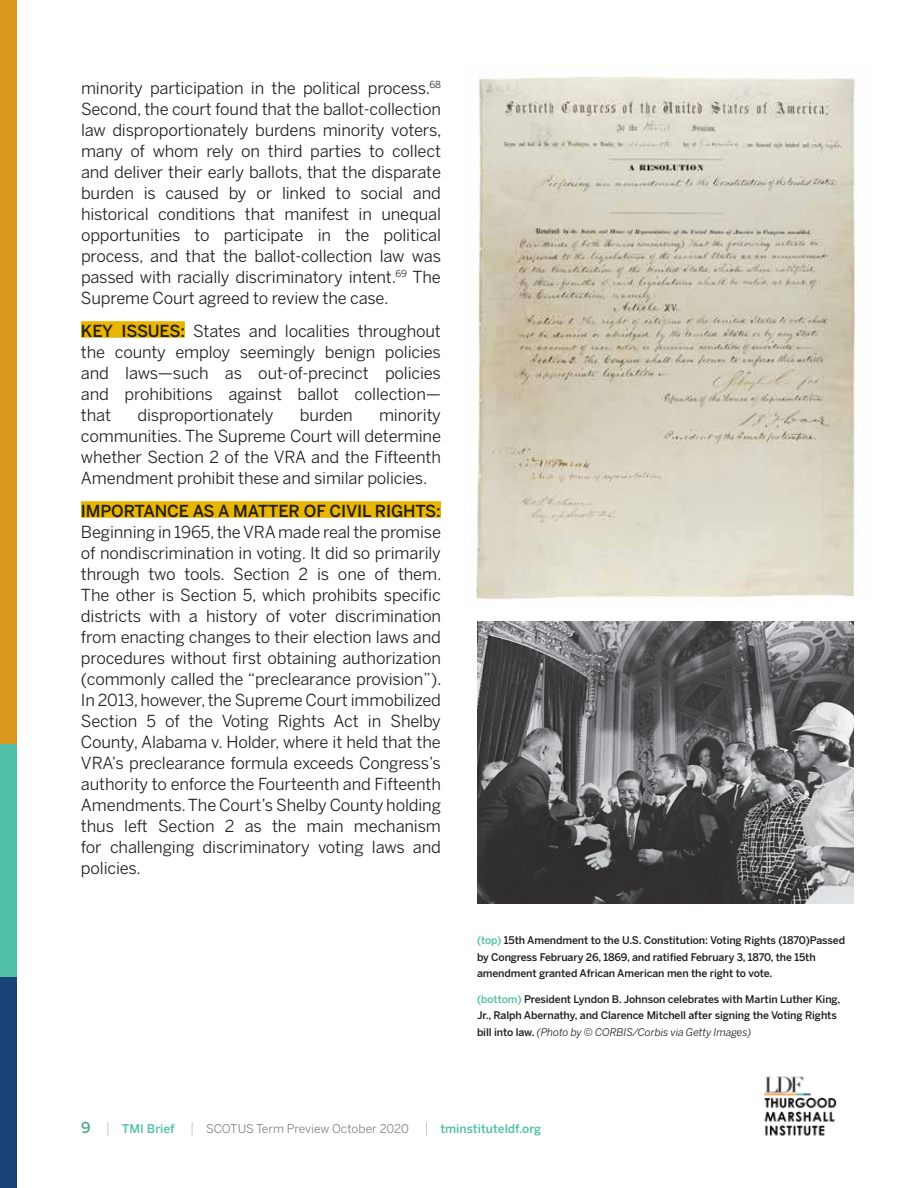
<style>
.page{position:relative;width:918px;height:1188px;background:#fff}
.page>*{position:absolute;margin:0;border:0;box-sizing:border-box;transform-origin:0 0}
.t1{font:16.5px/21px "Benton Sans";letter-spacing:-.01em;color:#231f20;text-align:justify}
.t2{font:500 16.5px "Benton Sans";letter-spacing:-.01em;color:#231f20}
.t3{font:12px "Benton Sans";letter-spacing:-.01em;color:#808285}
.t4{font:500 10.5px/16.5px "Benton Sans";letter-spacing:-.01em;color:#231f20}
.s1{font-weight:500}
.s2{color:#52c0a7}
.s3{font-weight:400;font-style:italic}
.s4{font-weight:500;font-size:15px;color:#54a896}
.s5{font-weight:100;font-size:15px}
.s6{font-weight:500;color:#52c0a7}
</style>
<div class="page">
<img style="left:763px;top:1076px;width:74px;height:60px">
<div style="left:0;top:0;width:16px;height:744px;background:#da971d"></div>
<div style="left:0;top:744px;width:16px;height:233px;background:#52c0a7"></div>
<div style="left:0;top:977px;width:16px;height:211px;background:#194376"></div>
<div style="left:81px;top:321px;width:104px;height:17px;background:#e8b500"></div>
<div style="left:81px;top:501px;width:360px;height:17px;background:#e8b500"></div>
<img style="left:475px;top:76px;width:381px;height:524px">
<img style="left:477px;top:622px;width:376px;height:282px">
<p class="t1" style="left:81px;top:78px;width:362px">minority participation in the political process.<sup>68<br></sup>Second, the court found that the ballot-collection law disproportionately burdens minority voters, many of whom rely on third parties to collect and deliver their early ballots, that the disparate burden is caused by or linked to social and historical conditions that manifest in unequal opportunities to participate in the political process, and that the ballot-collection law was passed with racially discriminatory intent.<sup>69</sup> The Supreme Court agreed to review the case.</p>
<p class="t1" style="left:81px;top:321px;width:362px"><span class="s1">KEY ISSUES:</span> States and localities throughout the county employ seemingly benign policies and laws—such as out-of-precinct policies and prohibitions against ballot collection— that</p>
<p class="t1" style="left:137px;top:405px;width:138px">disproportionately</p>
<p class="t1" style="left:300px;top:405px;width:54px">burden</p>
<p class="t1" style="left:81px;top:405px;width:362px;text-indent:298px">minority communities. The Supreme Court will determine whether Section 2 of the VRA and the Fifteenth Amendment prohibit these and similar policies.</p>
<p class="t2" style="left:81px;top:501px;width:361px">IMPORTANCE AS A MATTER OF CIVIL RIGHTS:</p>
<p class="t1" style="left:81px;top:522px;width:362px">Beginning in 1965, the VRA made real the promise of nondiscrimination in voting. It did so primarily through two tools. Section 2 is one of them.<br>The other is Section 5, which prohibits specific districts with a history of voter discrimination from enacting changes to their election laws and procedures without first obtaining authorization (commonly called the “preclearance provision”).<br>In 2013, however, the Supreme Court immobilized Section 5 of the Voting Rights Act in Shelby County, Alabama v. Holder, where it held that the VRA’s preclearance formula exceeds Congress’s authority to enforce the Fourteenth and Fifteenth Amendments. The Court’s Shelby County holding thus left Section 2 as the main mechanism for challenging discriminatory voting laws and policies.</p>
<p class="t4" style="left:477px;top:932px;width:370px"><span class="s2">(top)</span> 15th Amendment to the U.S. Constitution: Voting Rights (1870)Passed by Congress February 26, 1869, and ratified February 3, 1870, the 15th amendment granted African American men the right to vote.</p>
<p class="t4" style="left:477px;top:991px;width:365px"><span class="s2">(bottom)</span> President Lyndon B. Johnson celebrates with Martin Luther King,<br>Jr., Ralph Abernathy, and Clarence Mitchell after signing the Voting Rights bill into law. <span class="s3">(Photo by © CORBIS/Corbis via Getty Images)</span></p>
<p class="t3" style="left:81px;top:1121px;width:462px"><span class="s4">9</span> <span class="s5">|</span> <span class="s6">TMI Brief</span> <span class="s5">|</span> SCOTUS Term Preview October 2020 <span class="s5">|</span> <span class="s6">tminstituteldf.org</span></p>
</div>
